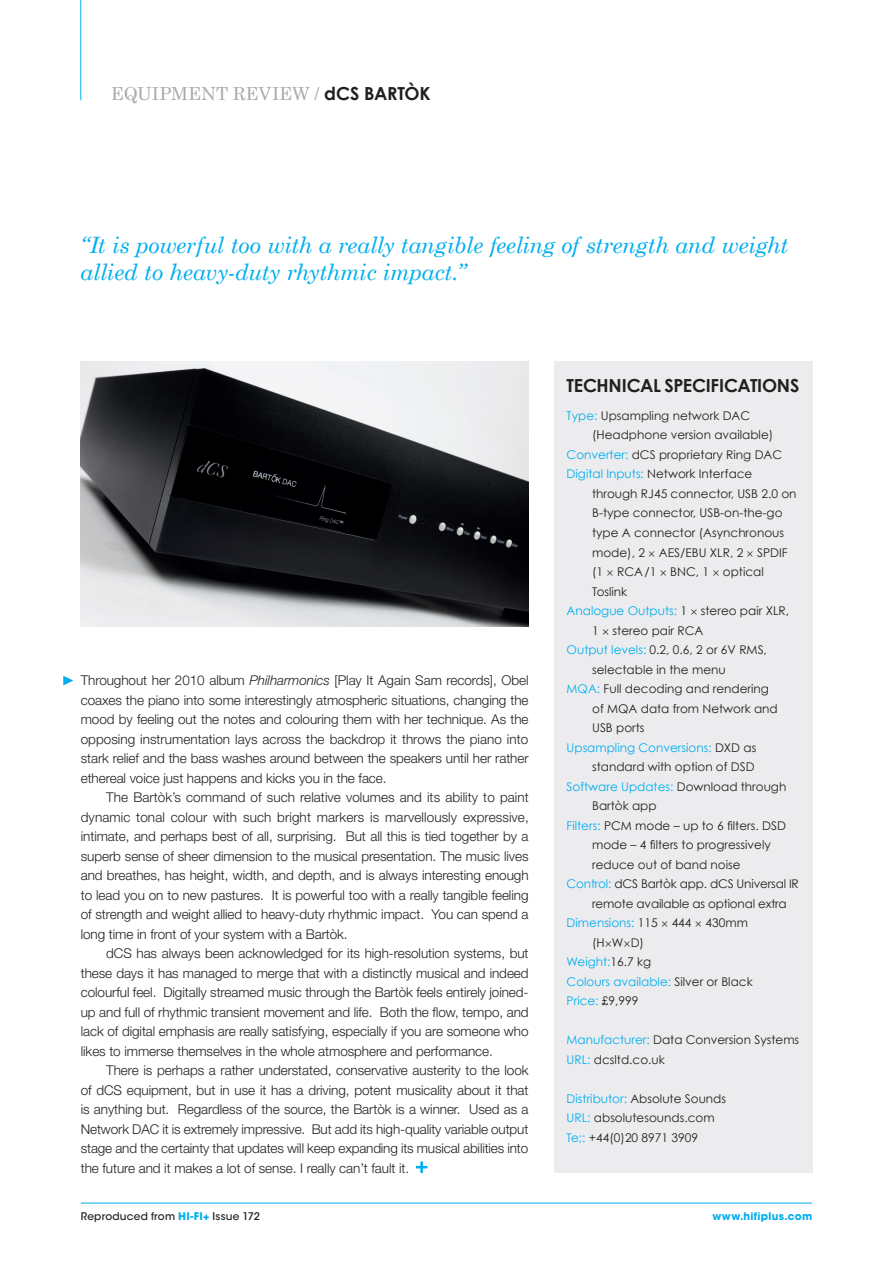
<style>
.page{position:relative;width:893px;height:1263px;background:#fff}
.page>*{position:absolute;margin:0;border:0;box-sizing:border-box;transform-origin:0 0}
.t1{font:italic 22.5px/27px "Century Schoolbook";letter-spacing:-.015em;color:#00aeef}
.t2{font:18px "Century Schoolbook";letter-spacing:-.005em;color:#a8a9ad}
.t3{font:700 18px "Century Gothic";letter-spacing:-.015em;color:#231f20}
.t4{font:300 13.5px/19.5px "Helvetica Neue LT Std";letter-spacing:-.005em;color:#231f20;text-align:justify}
.t5{font:12px/19.5px "Century Gothic";color:#231f20}
.t6{font:12px "Century Gothic";color:#00aeef}
.t7{font:500 10.5px "ITC Avant Garde Std";letter-spacing:.02em;color:#231f20}
.t8{font:700 10.5px "ITC Avant Garde Std";letter-spacing:.03em;color:#00aeef}
.s1{font-family:"Century Gothic";font-weight:700;color:#231f20}
.s2{font-style:italic}
.s3{color:#00aeef}
.s4{font-family:"Helvetica Neue LT Std";font-weight:300}
.s5{color:#231f20}
.s6{font-family:"Helvetica Neue LT Std";font-weight:300;color:#231f20}
.s7{font-weight:700;color:#00aeef}
</style>
<div class="page">
<svg style="left:416px;top:1161px;width:11px;height:12px"></svg>
<div style="left:554px;top:361px;width:258px;height:812px;background:#ececee"></div>
<img style="left:81px;top:361px;width:448px;height:266px">
<svg style="left:63px;top:676px;width:10px;height:9px"></svg>
<hr style="left:81px;top:1203px;width:731px;height:1px;background:#00aeef">
<hr style="left:80px;top:0;width:1px;height:100px;background:#00aeef">
<h2 class="t2" style="left:111px;top:83px;width:321px">EQUIPMENT REVIEW / <span class="s1">dCS BARTÒK</span></h2>
<h1 class="t1" style="left:80px;top:231px;width:709px">“It is powerful too with a really tangible feeling of strength and weight allied to heavy-duty rhythmic impact.”</h1>
<p class="t4" style="left:81px;top:670px;width:449px">Throughout her 2010 album <span class="s2">Philharmonics</span> [Play It Again Sam records], Obel coaxes the piano into some interestingly atmospheric situations, changing the mood by feeling out the notes and colouring them with her technique. As the opposing instrumentation lays across the backdrop it throws the piano into stark relief and the bass washes around between the speakers until her rather ethereal voice just happens and kicks you in the face.</p>
<p class="t4" style="left:81px;top:787px;width:449px;text-indent:26px">The Bartòk’s command of such relative volumes and its ability to paint dynamic tonal colour with such bright markers is marvellously expressive, intimate, and perhaps best of all, surprising. But all this is tied together by a superb sense of sheer dimension to the musical presentation. The music lives and breathes, has height, width, and depth, and is always interesting enough to lead you on to new pastures. It is powerful too with a really tangible feeling of strength and weight allied to heavy-duty rhythmic impact. You can spend a long time in front of your system with a Bartòk.</p>
<p class="t4" style="left:81px;top:943px;width:449px;text-indent:26px">dCS has always been acknowledged for its high-resolution systems, but these days it has managed to merge that with a distinctly musical and indeed colourful feel. Digitally streamed music through the Bartòk feels entirely joined&shy;up and full of rhythmic transient movement and life. Both the flow, tempo, and lack of digital emphasis are really satisfying, especially if you are someone who likes to immerse themselves in the whole atmosphere and performance.</p>
<p class="t4" style="left:81px;top:1060px;width:449px;text-indent:26px">There is perhaps a rather understated, conservative austerity to the look of dCS equipment, but in use it has a driving, potent musicality about it that is anything but. Regardless of the source, the Bartòk is a winner. Used as a Network DAC it is extremely impressive. But add its high-quality variable output stage and the certainty that updates will keep expanding its musical abilities into the future and it makes a lot of sense. I really can’t fault it.</p>
<h2 class="t3" style="left:567px;top:374px;width:234px">TECHNICAL SPECIFICATIONS</h2>
<p class="t5" style="left:567px;top:406px;width:185px"><span class="s3">Type:</span> Upsampling network DAC</p>
<p class="t5" style="left:592px;top:425px;width:183px">(Headphone version available)</p>
<p class="t5" style="left:567px;top:445px;width:217px"><span class="s3">Converter:</span> dCS proprietary Ring DAC</p>
<p class="t5" style="left:567px;top:464px;width:187px"><span class="s3">Digital Inputs:</span> Network Interface</p>
<p class="t5" style="left:592px;top:484px;width:206px">through RJ45 connector, USB 2.0 on</p>
<p class="t5" style="left:592px;top:503px;width:192px">B-type connector, USB-on-the-go</p>
<p class="t5" style="left:592px;top:523px;width:194px">type A connector (Asynchronous</p>
<p class="t5" style="left:592px;top:542px;width:197px">mode), 2 <span class="s4">×</span> AES/EBU XLR, 2 <span class="s4">×</span> SPDIF</p>
<p class="t5" style="left:592px;top:562px;width:173px">(1 <span class="s4">×</span> RCA/1 <span class="s4">×</span> BNC, 1 <span class="s4">×</span> optical</p>
<p class="t5" style="left:592px;top:581px;width:37px">Toslink</p>
<p class="t6" style="left:567px;top:603px;width:224px">Analogue Outputs: <span class="s5">1</span> <span class="s6">×</span> <span class="s5">stereo pair XLR,</span></p>
<p class="t5" style="left:592px;top:620px;width:113px">1 <span class="s4">×</span> stereo pair RCA</p>
<p class="t5" style="left:567px;top:640px;width:202px"><span class="s3">Output levels:</span> 0.2, 0.6, 2 or 6V RMS,</p>
<p class="t5" style="left:592px;top:659px;width:135px">selectable in the menu</p>
<p class="t5" style="left:567px;top:679px;width:204px"><span class="s3">MQA:</span> Full decoding and rendering</p>
<p class="t5" style="left:592px;top:698px;width:187px">of MQA data from Network and</p>
<p class="t5" style="left:592px;top:718px;width:54px">USB ports</p>
<p class="t6" style="left:567px;top:740px;width:191px">Upsampling Conversions: <span class="s5">DXD as</span></p>
<p class="t5" style="left:592px;top:757px;width:164px">standard with option of DSD</p>
<p class="t6" style="left:567px;top:779px;width:221px">Software Updates: <span class="s5">Download through</span></p>
<p class="t5" style="left:592px;top:796px;width:66px">Bartòk app</p>
<p class="t5" style="left:567px;top:815px;width:221px"><span class="s3">Filters:</span> PCM mode – up to 6 filters. DSD</p>
<p class="t5" style="left:592px;top:835px;width:180px">mode – 4 filters to progressively</p>
<p class="t5" style="left:592px;top:854px;width:150px">reduce out of band noise</p>
<p class="t5" style="left:567px;top:874px;width:234px"><span class="s3">Control:</span> dCS Bartòk app. dCS Universal IR</p>
<p class="t5" style="left:592px;top:893px;width:196px">remote available as optional extra</p>
<p class="t6" style="left:567px;top:915px;width:183px">Dimensions: <span class="s5">115</span> <span class="s6">×</span> <span class="s5">444</span> <span class="s6">×</span> <span class="s5">430mm</span></p>
<p class="t5" style="left:592px;top:932px;width:53px">(H<span class="s4">×</span>W<span class="s4">×</span>D)</p>
<p class="t6" style="left:567px;top:954px;width:86px">Weight:<span class="s5">16.7 kg</span></p>
<p class="t6" style="left:567px;top:974px;width:188px">Colours available: <span class="s5">Silver or Black</span></p>
<p class="t6" style="left:567px;top:993px;width:73px">Price: <span class="s5">£9,999</span></p>
<p class="t5" style="left:567px;top:1030px;width:234px"><span class="s3">Manufacturer:</span> Data Conversion Systems<br><span class="s3">URL:</span> dcsltd.co.uk</p>
<p class="t5" style="left:567px;top:1088px;width:161px"><span class="s3">Distributor:</span> Absolute Sounds<br><span class="s3">URL:</span> absolutesounds.com<br><span class="s3">Te;:</span> +44(0)20 8971 3909</p>
<p class="t7" style="left:81px;top:1210px;width:181px">Reproduced from <span class="s7">HI-FI+</span> Issue 172</p>
<p class="t8" style="left:712px;top:1210px;width:101px">www.hifiplus.com</p>
</div>
